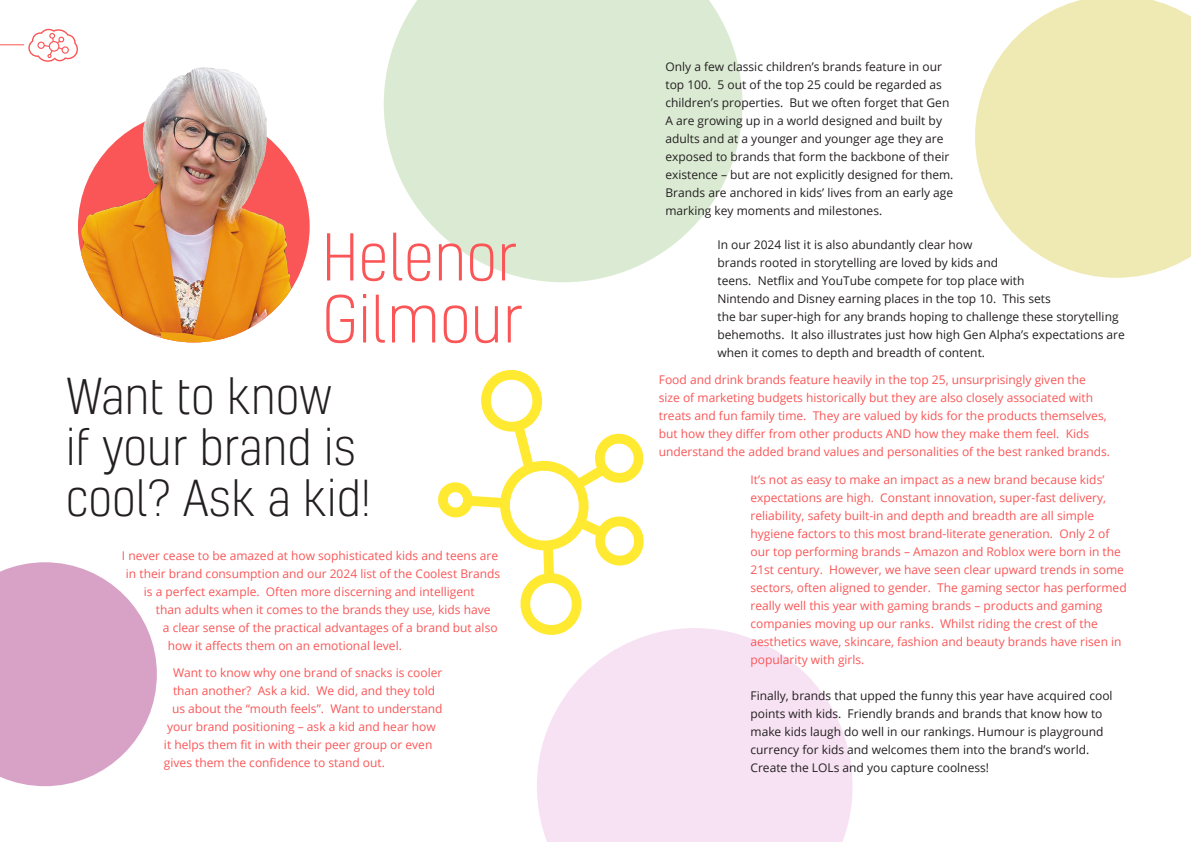
<style>
.page{position:relative;width:1191px;height:842px;background:#fff}
.page>*{position:absolute;margin:0;border:0;box-sizing:border-box;transform-origin:0 0}
.t1{font:300 61.9px "Kelson";color:#fa5657}
.t2{font:300 47.6px/50.8px "Kelson";color:#231f20}
.t3{font:12px/18px "Open Sans";color:#fa5657}
.t4{font:12px/18px "Open Sans";color:#231f20}
</style>
<div class="page">
<svg style="left:537px;top:628px;width:315px;height:214px;background:#f8e6f4"></svg>
<svg style="left:384px;top:0;width:358px;height:282px;fill:#dbebd3"></svg>
<img style="left:78px;top:111px;width:232px;height:231px;border-radius:116px">
<svg style="left:0;top:29px;width:78px;height:33px"></svg>
<img style="left:95px;top:67px;width:199px;height:194px">
<svg style="left:0;top:562px;width:157px;height:224px"></svg>
<svg style="left:975px;top:0;width:216px;height:278px;background:#f1edbe"></svg>
<svg style="left:438px;top:370px;width:209px;height:269px"></svg>
<p class="t1" style="left:322px;top:218px;width:197px">Helenor</p>
<p class="t1" style="left:322px;top:280px;width:202px">Gilmour</p>
<p class="t2" style="left:66px;top:370px;width:307px">Want to know<br>if your brand is cool? Ask a kid!</p>
<p class="t3" style="left:122px;top:546px;width:378px">I never cease to be amazed at how sophisticated kids and teens are</p>
<p class="t3" style="left:126px;top:564px;width:376px">in their brand consumption and our 2024 list of the Coolest Brands</p>
<p class="t3" style="left:144px;top:582px;width:332px">is a perfect example. Often more discerning and intelligent</p>
<p class="t3" style="left:156px;top:600px;width:336px">than adults when it comes to the brands they use, kids have</p>
<p class="t3" style="left:163px;top:618px;width:336px">a clear sense of the practical advantages of a brand but also</p>
<p class="t3" style="left:168px;top:636px;width:235px">how it affects them on an emotional level.</p>
<p class="t3" style="left:173px;top:663px;width:271px">Want to know why one brand of snacks is cooler</p>
<p class="t3" style="left:173px;top:681px;width:263px">than another? Ask a kid. We did, and they told</p>
<p class="t3" style="left:172px;top:699px;width:272px">us about the “mouth feels”. Want to understand</p>
<p class="t3" style="left:167px;top:717px;width:270px">your brand positioning – ask a kid and hear how</p>
<p class="t3" style="left:164px;top:735px;width:270px">it helps them fit in with their peer group or even</p>
<p class="t3" style="left:164px;top:753px;width:222px">gives them the confidence to stand out.</p>
<p class="t4" style="left:665px;top:58px;width:289px">Only a few classic children’s brands feature in our top 100. 5 out of the top 25 could be regarded as children’s properties. But we often forget that Gen A are growing up in a world designed and built by adults and at a younger and younger age they are exposed to brands that form the backbone of their existence – but are not explicitly designed for them.<br>Brands are anchored in kids’ lives from an early age marking key moments and milestones.</p>
<p class="t4" style="left:717px;top:235px;width:409px">In our 2024 list it is also abundantly clear how<br>brands rooted in storytelling are loved by kids and<br>teens. Netflix and YouTube compete for top place with<br>Nintendo and Disney earning places in the top 10. This sets<br>the bar super-high for any brands hoping to challenge these storytelling behemoths. It also illustrates just how high Gen Alpha’s expectations are when it comes to depth and breadth of content.</p>
<p class="t3" style="left:659px;top:371px;width:453px">Food and drink brands feature heavily in the top 25, unsurprisingly given the<br>size of marketing budgets historically but they are also closely associated with treats and fun family time. They are valued by kids for the products themselves, but how they differ from other products AND how they make them feel. Kids understand the added brand values and personalities of the best ranked brands.</p>
<p class="t3" style="left:750px;top:470px;width:378px">It’s not as easy to make an impact as a new brand because kids’ expectations are high. Constant innovation, super-fast delivery, reliability, safety built-in and depth and breadth are all simple hygiene factors to this most brand-literate generation. Only 2 of our top performing brands – Amazon and Roblox were born in the 21st century. However, we have seen clear upward trends in some sectors, often aligned to gender. The gaming sector has performed really well this year with gaming brands – products and gaming companies moving up our ranks. Whilst riding the crest of the aesthetics wave, skincare, fashion and beauty brands have risen in popularity with girls.</p>
<p class="t4" style="left:750px;top:686px;width:364px">Finally, brands that upped the funny this year have acquired cool points with kids. Friendly brands and brands that know how to make kids laugh do well in our rankings. Humour is playground currency for kids and welcomes them into the brand’s world.</p>
<p class="t4" style="left:750px;top:758px;width:240px">Create the LOLs and you capture coolness!</p>
</div>
